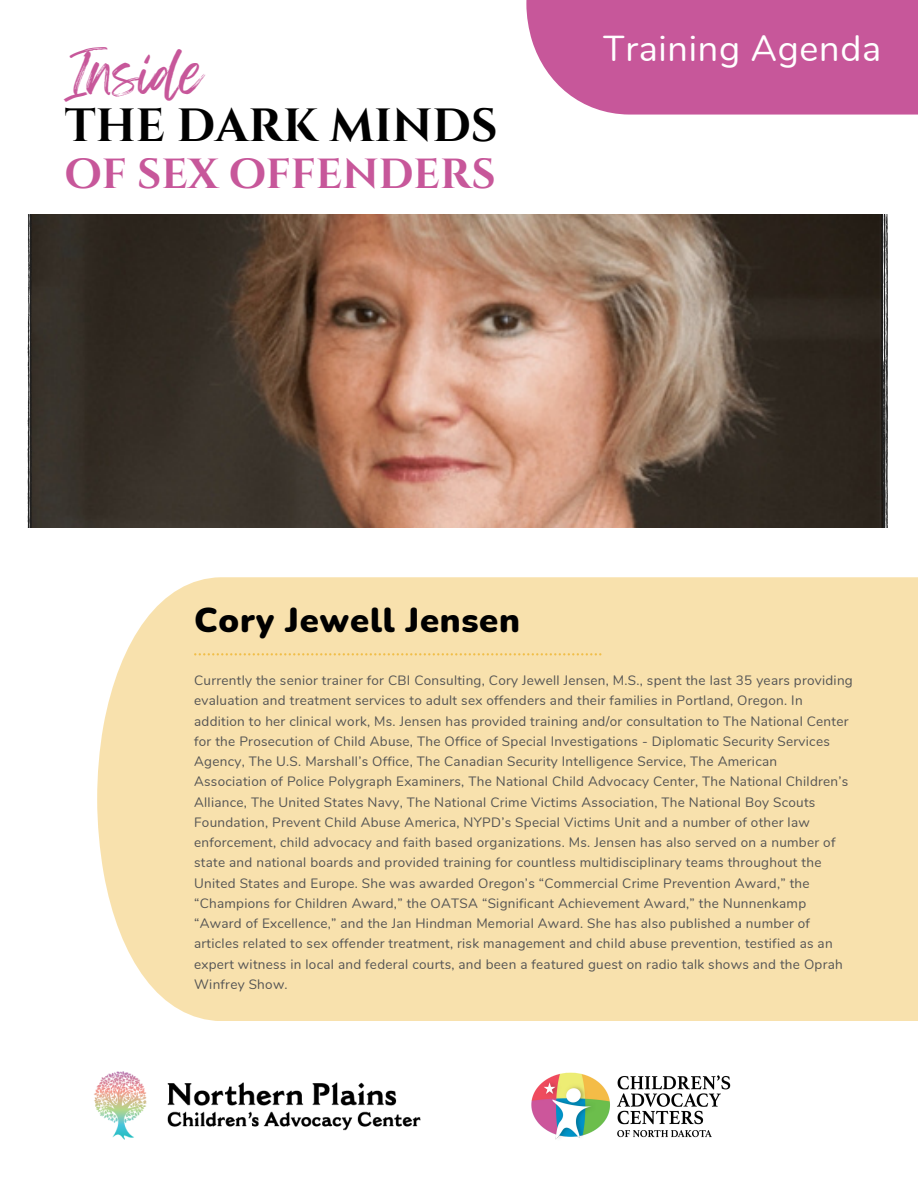
<style>
.page{position:relative;width:918px;height:1188px;background:#fff}
.page>*{position:absolute;margin:0;border:0;box-sizing:border-box;transform-origin:0 0}
.t1{font:48.9px "Feeling Passionate";color:#c7579a}
.t2{font:700 46.5px "Cinzel Decorative";color:#000}
.t3{font:700 42px "Cinzel Decorative";color:#c7579a}
.t4{font:36px "Nunito";letter-spacing:.02em;color:#fff}
.t5{font:900 34.5px "Nunito";letter-spacing:.02em;color:#000}
.t6{font:13.5px/20.2px "Nunito";letter-spacing:.02em;color:#545454}
</style>
<div class="page">
<img style="left:27px;top:214px;width:862px;height:314px">
<div style="left:526px;top:0;width:392px;height:115px;background:#c7579a"></div>
<div style="left:97px;top:577px;width:821px;height:444px;background:#f8e1ad"></div>
<svg style="left:194px;top:653px;width:407px;height:2px"></svg>
<img style="left:531px;top:1072px;width:200px;height:68px">
<img style="left:94px;top:1071px;width:327px;height:69px">
<p class="t1" style="left:65px;top:34px;width:140px">Inside</p>
<p class="t2" style="left:65px;top:96px;width:435px">THE DARK MINDS</p>
<p class="t3" style="left:65px;top:147px;width:432px">OF SEX OFFENDERS</p>
<p class="t4" style="left:603px;top:25px;width:279px">Training Agenda</p>
<p class="t5" style="left:194px;top:597px;width:327px">Cory Jewell Jensen</p>
<p class="t6" style="left:194px;top:671px;width:660px">Currently the senior trainer for CBI Consulting, Cory Jewell Jensen, M.S., spent the last 35 years providing evaluation and treatment services to adult sex offenders and their families in Portland, Oregon. In addition to her clinical work, Ms. Jensen has provided training and/or consultation to The National Center for the Prosecution of Child Abuse, The Office of Special Investigations - Diplomatic Security Services Agency, The U.S. Marshall’s Office, The Canadian Security Intelligence Service, The American Association of Police Polygraph Examiners, The National Child Advocacy Center, The National Children’s Alliance, The United States Navy, The National Crime Victims Association, The National Boy Scouts Foundation, Prevent Child Abuse America, NYPD’s Special Victims Unit and a number of other law enforcement, child advocacy and faith based organizations. Ms. Jensen has also served on a number of state and national boards and provided training for countless multidisciplinary teams throughout the United States and Europe. She was awarded Oregon’s “Commercial Crime Prevention Award,” the “Champions for Children Award,” the OATSA “Significant Achievement Award,” the Nunnenkamp “Award of Excellence,” and the Jan Hindman Memorial Award. She has also published a number of articles related to sex offender treatment, risk management and child abuse prevention, testified as an expert witness in local and federal courts, and been a featured guest on radio talk shows and the Oprah Winfrey Show.</p>
</div>
